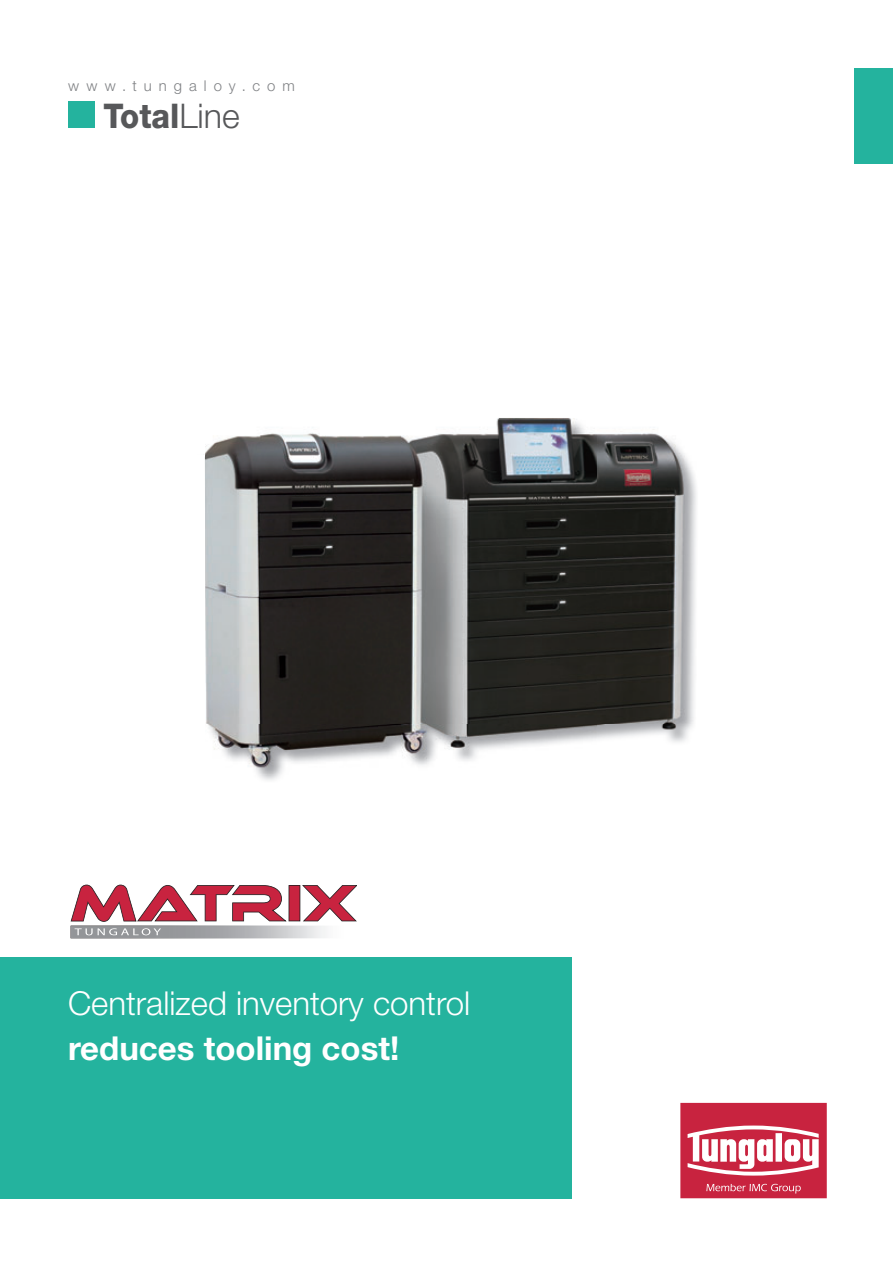
<style>
.page{position:relative;width:893px;height:1263px;background:#fff}
.page>*{position:absolute;margin:0;border:0;box-sizing:border-box;transform-origin:0 0}
.t1{font:800 34.05px "Helvetica Neue";color:#57585a;scale:.92 1}
.t2{font:300 33px "Helvetica Neue";color:#fff}
.t3{font:700 33px "Helvetica Neue";color:#fff}
.t4{font:300 14.85px "Helvetica Neue";letter-spacing:.47em;color:#808285}
.s1{font-weight:300}
</style>
<div class="page">
<img style="left:71px;top:926px;width:255px;height:12px">
<svg style="left:75px;top:928px;width:86px;height:7px"></svg>
<svg style="left:71px;top:885px;width:285px;height:37px"></svg>
<img style="left:497px;top:418px;width:77px;height:1px">
<img style="left:205px;top:419px;width:491px;height:356px">
<div style="left:0;top:957px;width:571px;height:241px;background:#24b39e"></div>
<div style="left:68px;top:101px;width:27px;height:27px;background:#24b39e"></div>
<div style="left:855px;top:68px;width:38px;height:96px;background:#24b39e"></div>
<svg style="left:680px;top:1103px;width:147px;height:95px"></svg>
<p class="t4" style="left:68px;top:80px;width:228px">www.tungaloy.com</p>
<p class="t1" style="left:103px;top:104px;width:150px">Total<span class="s1">Line</span></p>
<p class="t2" style="left:68px;top:992px;width:404px">Centralized inventory control</p>
<p class="t3" style="left:68px;top:1037px;width:333px">reduces tooling cost!</p>
</div>
